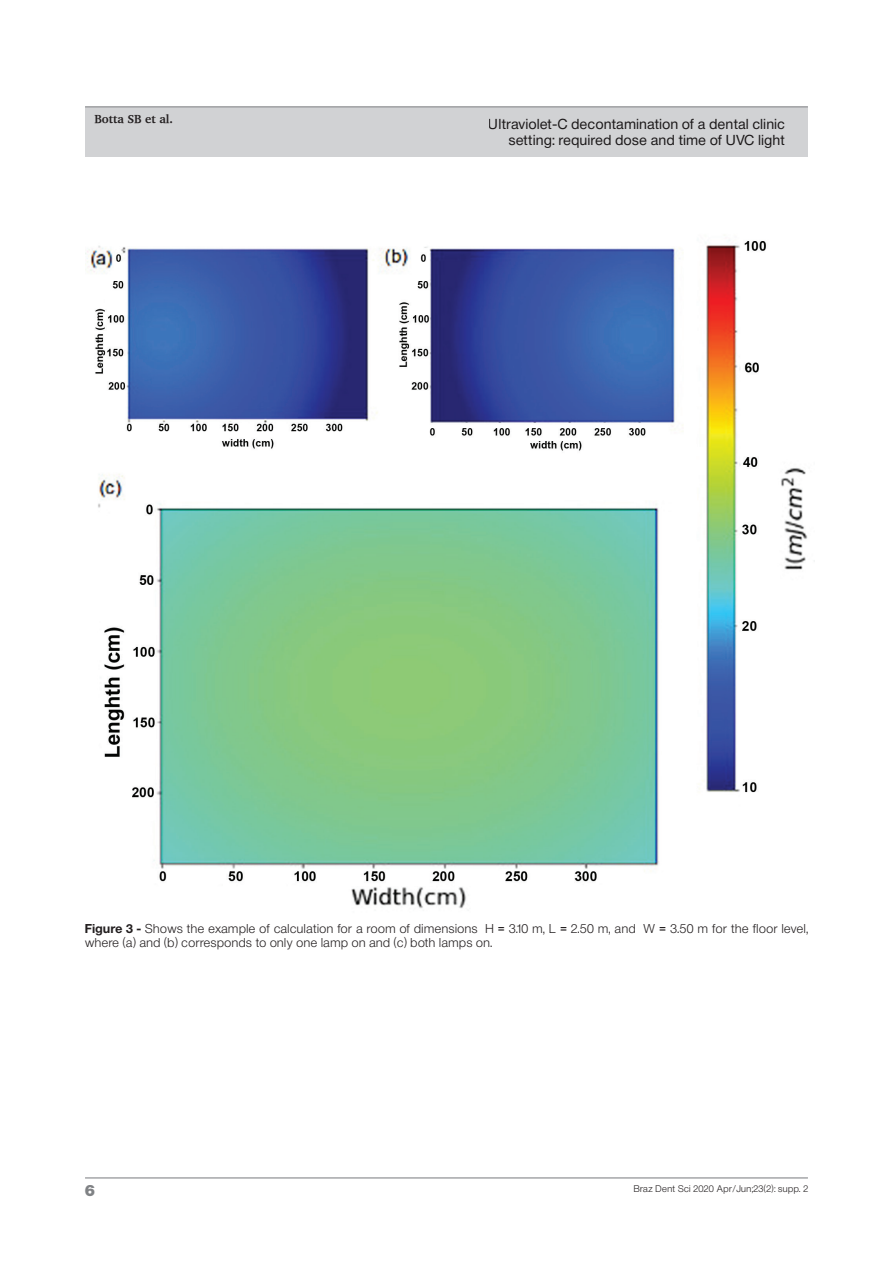
<style>
.page{position:relative;width:893px;height:1263px;background:#fff}
.page>*{position:absolute;margin:0;border:0;box-sizing:border-box;transform-origin:0 0}
.t1{font:15px "Sh Europa Nr 2 Ultra";color:#808285}
.t2{font:13.5px/16.2px "Sh Europa Nr 2";letter-spacing:.05em;color:#231f20;text-align:right}
.t3{font:12px/14.4px "Sh Europa Nr 2 Light";letter-spacing:.05em;color:#231f20}
.t4{font:700 12px "Charter";color:#231f20}
.t5{font:9px "Sh Europa Nr 2 Light";letter-spacing:.05em;color:#231f20}
.s1{font-family:"Sh Europa Nr 2";font-weight:700}
.s2{font-family:"Arial"}
</style>
<div class="page">
<div style="left:85px;top:107px;width:723px;height:50px;background:#d1d2d4"></div>
<hr style="left:85px;top:106px;width:723px;height:1px;background:#808285">
<hr style="left:85px;top:1177px;width:723px;height:1px;background:#808285">
<img style="left:85px;top:240px;width:723px;height:669px">
<p class="t4" style="left:94px;top:111px;width:80px">Botta SB et al.</p>
<p class="t2" style="left:489px;top:116px;width:297px">Ultraviolet-C decontamination of a dental clinic setting: required dose and time of UVC light</p>
<p class="t3" style="left:85px;top:921px;width:724px"><span class="s1">Figure 3 -</span> Shows the example of calculation for a room of dimensions H <span class="s2">=</span> 3.10 m, L <span class="s2">=</span> 2.50 m, and W <span class="s2">=</span> 3.50 m for the floor level, where (a) and (b) corresponds to only one lamp on and (c) both lamps on.</p>
<p class="t1" style="left:85px;top:1182px;width:11px">6</p>
<p class="t5" style="left:634px;top:1183px;width:175px">Braz Dent Sci 2020 Apr/Jun;23(2): supp. 2</p>
</div>
